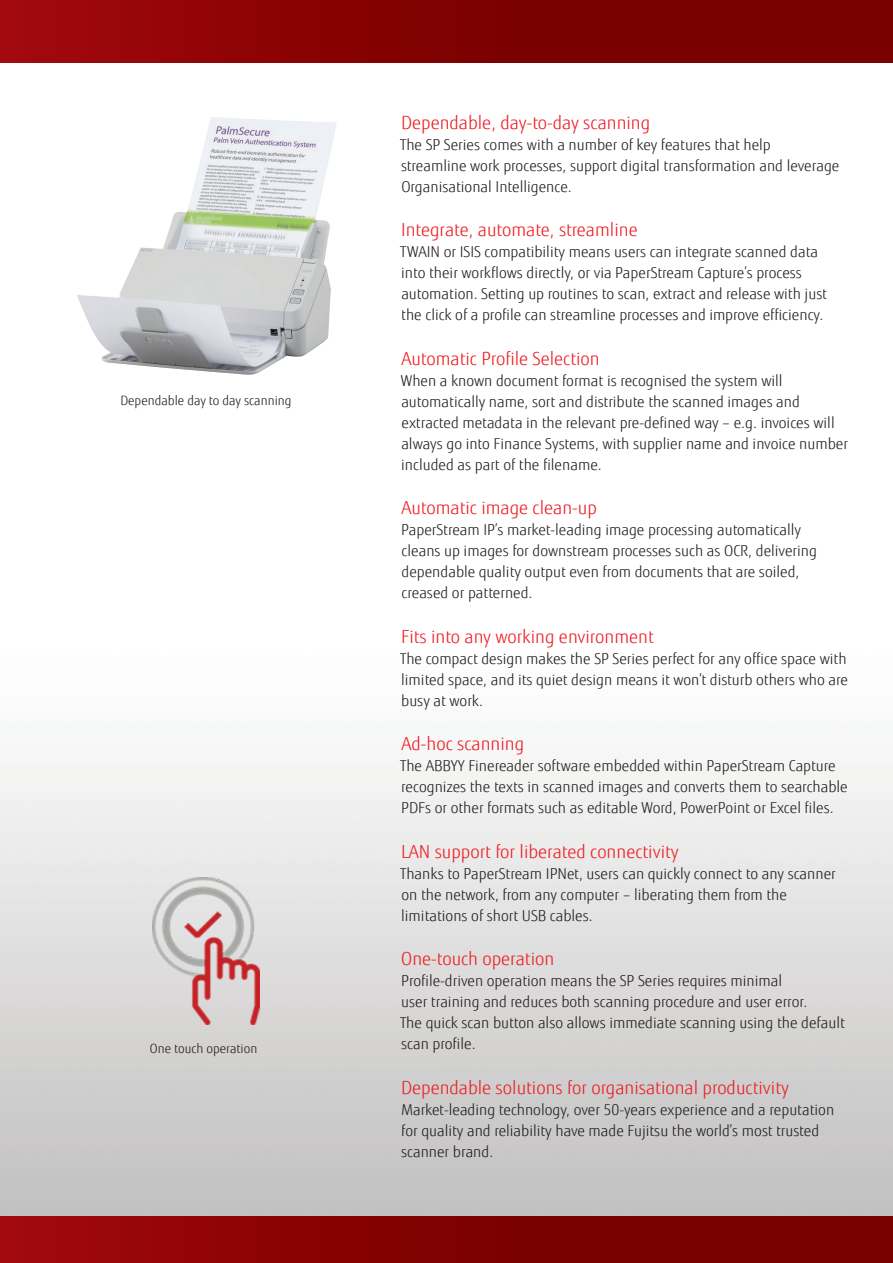
<style>
.page{position:relative;width:893px;height:1263px;background:#fff}
.page>*{position:absolute;margin:0;border:0;box-sizing:border-box;transform-origin:0 0}
.t1{font:300 18px "Fujitsu Sans";color:#ee1d23}
.t2{font:300 15px/21px "Fujitsu Sans";color:#231f20}
.t3{font:300 12.75px "Fujitsu Sans";color:#231f20}
</style>
<div class="page">
<img style="left:0;top:761px;width:893px;height:455px">
<div style="left:0;top:1216px;width:893px;height:47px;background:linear-gradient(to right,#9b060a,#6f0000)"></div>
<div style="left:0;top:0;width:893px;height:63px;background:linear-gradient(to right,#9b060a,#6f0000)"></div>
<img style="left:77px;top:117px;width:259px;height:258px">
<img style="left:153px;top:877px;width:106px;height:148px">
<p class="t3" style="left:120px;top:393px;width:173px">Dependable day to day scanning</p>
<p class="t3" style="left:150px;top:1041px;width:109px">One touch operation</p>
<p class="t1" style="left:401px;top:112px;width:251px">Dependable, day-to-day scanning</p>
<p class="t2" style="left:400px;top:134px;width:441px">The SP Series comes with a number of key features that help streamline work processes, support digital transformation and leverage<br>Organisational Intelligence.</p>
<p class="t1" style="left:401px;top:219px;width:238px">Integrate, automate, streamline</p>
<p class="t2" style="left:400px;top:241px;width:428px">TWAIN or ISIS compatibility means users can integrate scanned data into their workflows directly, or via PaperStream Capture’s process automation. Setting up routines to scan, extract and release with just the click of a profile can streamline processes and improve efficiency.</p>
<p class="t1" style="left:401px;top:348px;width:200px">Automatic Profile Selection</p>
<p class="t2" style="left:401px;top:370px;width:449px">When a known document format is recognised the system will automatically name, sort and distribute the scanned images and extracted metadata in the relevant pre-defined way – e.g. invoices will always go into Finance Systems, with supplier name and invoice number included as part of the filename.</p>
<p class="t1" style="left:401px;top:497px;width:197px">Automatic image clean-up</p>
<p class="t2" style="left:401px;top:519px;width:417px">PaperStream IP’s market-leading image processing automatically cleans up images for downstream processes such as OCR, delivering dependable quality output even from documents that are soiled, creased or patterned.</p>
<p class="t1" style="left:401px;top:626px;width:254px">Fits into any working environment</p>
<p class="t2" style="left:400px;top:648px;width:449px;text-align:justify">The compact design makes the SP Series perfect for any office space with limited space, and its quiet design means it won’t disturb others who are busy at work.</p>
<p class="t1" style="left:401px;top:733px;width:124px">Ad-hoc scanning</p>
<p class="t2" style="left:400px;top:755px;width:449px">The ABBYY Finereader software embedded within PaperStream Capture recognizes the texts in scanned images and converts them to searchable<br>PDFs or other formats such as editable Word, PowerPoint or Excel files.</p>
<p class="t1" style="left:401px;top:841px;width:279px">LAN support for liberated connectivity</p>
<p class="t2" style="left:400px;top:863px;width:437px">Thanks to PaperStream IPNet, users can quickly connect to any scanner on the network, from any computer – liberating them from the limitations of short USB cables.</p>
<p class="t1" style="left:401px;top:948px;width:154px">One-touch operation</p>
<p class="t2" style="left:400px;top:970px;width:446px">Profile-driven operation means the SP Series requires minimal<br>user training and reduces both scanning procedure and user error.<br>The quick scan button also allows immediate scanning using the default scan profile.</p>
<p class="t1" style="left:401px;top:1077px;width:389px">Dependable solutions for organisational productivity</p>
<p class="t2" style="left:401px;top:1099px;width:435px">Market-leading technology, over 50-years experience and a reputation for quality and reliability have made Fujitsu the world’s most trusted scanner brand.</p>
</div>
